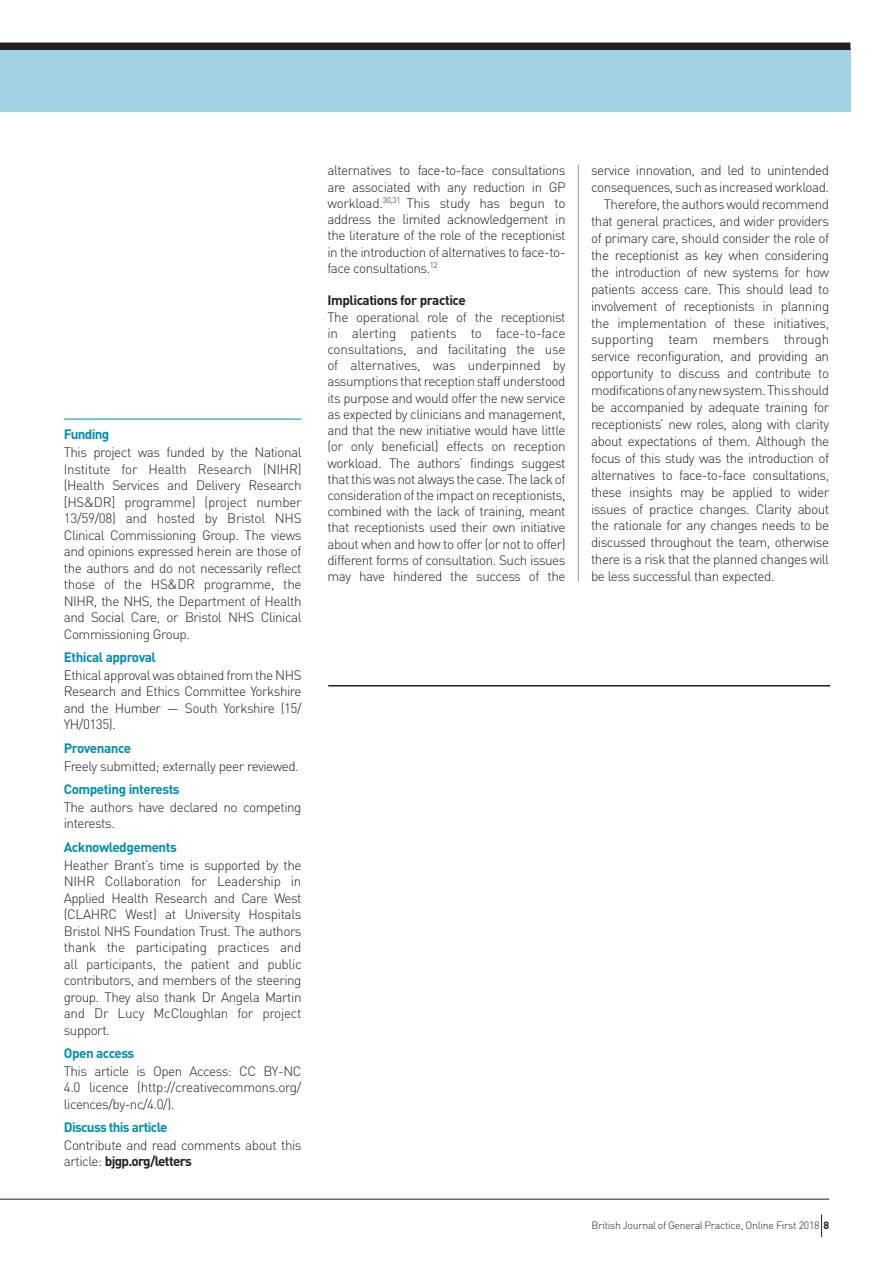
<style>
.page{position:relative;width:893px;height:1263px;background:#fff}
.page>*{position:absolute;margin:0;border:0;box-sizing:border-box;transform-origin:0 0}
.t1{font:300 13.5px/16.5px "DIN";letter-spacing:-.035em;color:#231f20;text-align:justify}
.t2{font:700 13.5px "DIN";letter-spacing:-.035em;color:#008fb3}
.t3{font:300 13.5px "DIN";letter-spacing:-.01em;color:#231f20}
.t4{font:700 13.5px "DIN";letter-spacing:-.035em;color:#231f20}
.t5{font:300 10.5px "DIN";letter-spacing:-.025em;color:#231f20}
.s1{font-weight:700}
</style>
<div class="page">
<div style="left:0;top:48px;width:850px;height:64px;background:#a2d2e3"></div>
<div style="left:0;top:43px;width:850px;height:7px;background:#231f20"></div>
<hr style="left:578px;top:165px;width:1px;height:416px;background:#939598">
<hr style="left:64px;top:419px;width:238px;height:1px;background:#008fb3">
<hr style="left:328px;top:685px;width:502px;height:1px;background:#231f20">
<svg style="left:821px;top:1214px;width:1px;height:23px"></svg>
<hr style="left:0;top:1199px;width:829px;height:1px;background:#231f20">
<p class="t2" style="left:64px;top:426px;width:47px">Funding</p>
<p class="t1" style="left:64px;top:444px;width:239px">This project was funded by the National Institute for Health Research (NIHR) (Health Services and Delivery Research [HS&amp;DR] programme) (project number 13/59/08) and hosted by Bristol NHS Clinical Commissioning Group. The views and opinions expressed herein are those of the authors and do not necessarily reflect those of the HS&amp;DR programme, the NIHR, the NHS, the Department of Health and Social Care, or Bristol NHS Clinical Commissioning Group.</p>
<p class="t2" style="left:64px;top:648px;width:94px">Ethical approval</p>
<p class="t1" style="left:64px;top:667px;width:239px">Ethical approval was obtained from the NHS Research and Ethics Committee Yorkshire and the Humber — South Yorkshire (15/ YH/0135).</p>
<p class="t2" style="left:64px;top:739px;width:69px">Provenance</p>
<p class="t1" style="left:64px;top:757px;width:237px">Freely submitted; externally peer reviewed.</p>
<p class="t2" style="left:64px;top:780px;width:117px">Competing interests</p>
<p class="t1" style="left:64px;top:798px;width:239px">The authors have declared no competing interests.</p>
<p class="t2" style="left:64px;top:838px;width:115px">Acknowledgements</p>
<p class="t1" style="left:64px;top:856px;width:239px">Heather Brant’s time is supported by the NIHR Collaboration for Leadership in Applied Health Research and Care West (CLAHRC West) at University Hospitals Bristol NHS Foundation Trust. The authors thank the participating practices and all participants, the patient and public contributors, and members of the steering group. They also thank Dr Angela Martin and Dr Lucy McCloughlan for project support.</p>
<p class="t2" style="left:64px;top:1044px;width:72px">Open access</p>
<p class="t1" style="left:64px;top:1062px;width:239px">This article is Open Access: CC BY-NC 4.0 licence (http://creativecommons.org/ licences/by-nc/4.0/).</p>
<p class="t2" style="left:64px;top:1118px;width:105px">Discuss this article</p>
<p class="t1" style="left:64px;top:1137px;width:239px">Contribute and read comments about this article: <span class="s1">bjgp.org/letters</span></p>
<p class="t1" style="left:327px;top:162px;width:240px">alternatives to face-to-face consultations are associated with any reduction in GP workload.<sup>30,31</sup> This study has begun to address the limited acknowledgement in the literature of the role of the receptionist in the introduction of alternatives to face-to&shy;face consultations.<sup>12</sup></p>
<p class="t4" style="left:327px;top:292px;width:140px">Implications for practice</p>
<p class="t1" style="left:327px;top:308px;width:240px">The operational role of the receptionist in alerting patients to face-to-face consultations, and facilitating the use of alternatives, was underpinned by assumptions that reception staff understood its purpose and would offer the new service as expected by clinicians and management, and that the new initiative would have little (or only beneficial) effects on reception workload. The authors’ findings suggest that this was not always the case. The lack of consideration of the impact on receptionists, combined with the lack of training, meant that receptionists used their own initiative about when and how to offer (or not to offer) different forms of consultation. Such issues may have hindered the success of the</p>
<p class="t1" style="left:591px;top:162px;width:240px">service innovation, and led to unintended</p>
<p class="t1" style="left:591px;top:179px;width:240px">consequences, such as increased workload.</p>
<p class="t1" style="left:604px;top:196px;width:227px">Therefore, the authors would recommend</p>
<p class="t1" style="left:591px;top:213px;width:240px">that general practices, and wider providers</p>
<p class="t1" style="left:591px;top:230px;width:240px">of primary care, should consider the role of</p>
<p class="t1" style="left:591px;top:247px;width:240px">the receptionist as key when considering</p>
<p class="t1" style="left:591px;top:264px;width:240px">the introduction of new systems for how</p>
<p class="t1" style="left:591px;top:280px;width:240px">patients access care. This should lead to</p>
<p class="t1" style="left:591px;top:297px;width:240px">involvement of receptionists in planning</p>
<p class="t1" style="left:591px;top:314px;width:240px">the implementation of these initiatives,</p>
<p class="t3" style="left:591px;top:331px;width:240px">supporting team members through</p>
<p class="t1" style="left:591px;top:348px;width:240px">service reconfiguration, and providing an</p>
<p class="t1" style="left:591px;top:365px;width:240px">opportunity to discuss and contribute to</p>
<p class="t1" style="left:591px;top:382px;width:240px">modifications of any new system. This should</p>
<p class="t1" style="left:591px;top:399px;width:240px">be accompanied by adequate training for</p>
<p class="t1" style="left:591px;top:416px;width:240px">receptionists’ new roles, along with clarity</p>
<p class="t1" style="left:591px;top:433px;width:240px">about expectations of them. Although the</p>
<p class="t1" style="left:591px;top:450px;width:240px">focus of this study was the introduction of</p>
<p class="t1" style="left:591px;top:466px;width:240px">alternatives to face-to-face consultations,</p>
<p class="t1" style="left:591px;top:483px;width:240px">these insights may be applied to wider</p>
<p class="t1" style="left:591px;top:500px;width:240px">issues of practice changes. Clarity about</p>
<p class="t1" style="left:591px;top:517px;width:240px">the rationale for any changes needs to be</p>
<p class="t1" style="left:591px;top:534px;width:240px">discussed throughout the team, otherwise</p>
<p class="t1" style="left:591px;top:551px;width:240px">there is a risk that the planned changes will</p>
<p class="t1" style="left:591px;top:568px;width:185px">be less successful than expected.</p>
<p class="t5" style="left:592px;top:1219px;width:239px">British Journal of General Practice, Online First 2018 <span class="s1">8</span></p>
</div>
